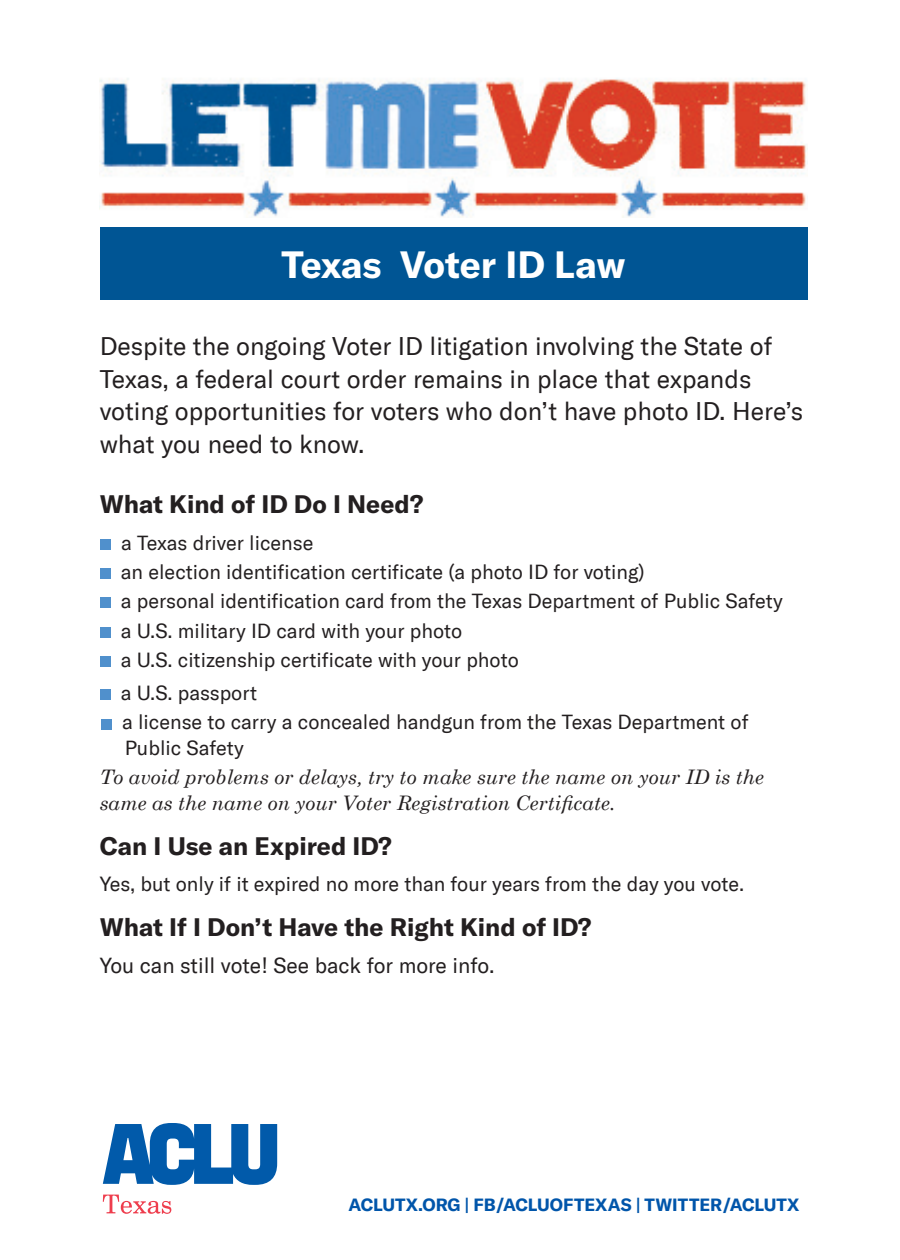
<style>
.page{position:relative;width:900px;height:1260px;background:#fff}
.page>*{position:absolute;margin:0;border:0;box-sizing:border-box;transform-origin:0 0}
.Body_Text{font:700 37.5px "GT America";letter-spacing:-.005em;color:#fff}
.Body_Text-2{font:25px/32.5px "GT America";color:#231f20}
.t1{font:700 25px "GT America";color:#231f20}
.t2{font:21.25px "GT America";color:#231f20}
.t3{font:20px/25.5px "GT America";color:#231f20}
.t4{font:italic 20px/25.5px "Century Schoolbook";color:#231f20}
.t5{font:700 17.5px "GT America";color:#05a}
</style>
<div class="page">
<div style="left:100px;top:539px;width:10px;height:11px;background:#5090cc"></div>
<div style="left:100px;top:568px;width:10px;height:11px;background:#5090cc"></div>
<div style="left:100px;top:598px;width:10px;height:10px;background:#5090cc"></div>
<div style="left:100px;top:627px;width:10px;height:11px;background:#5090cc"></div>
<div style="left:100px;top:656px;width:10px;height:11px;background:#5090cc"></div>
<div style="left:100px;top:689px;width:10px;height:11px;background:#5090cc"></div>
<div style="left:101px;top:719px;width:11px;height:10px;background:#5090cc"></div>
<img style="left:100px;top:78px;width:706px;height:139px">
<div style="left:100px;top:227px;width:707px;height:73px;background:#005594"></div>
<svg style="left:103px;top:1195px;width:68px;height:19px"></svg>
<svg style="left:103px;top:1123px;width:174px;height:62px"></svg>
<p class="Body_Text" style="left:281px;top:242px;width:346px">Texas Voter ID Law</p>
<p class="Body_Text-2" style="left:100px;top:330px;width:705px">Despite the ongoing Voter ID litigation involving the State of Texas, a federal court order remains in place that expands voting opportunities for voters who don’t have photo ID. Here’s what you need to know.</p>
<p class="t1" style="left:100px;top:488px;width:325px">What Kind of ID Do I Need?</p>
<p class="t3" style="left:121px;top:530px;width:194px">a Texas driver license</p>
<p class="t3" style="left:121px;top:559px;width:525px">an election identification certificate (a photo ID for voting)</p>
<p class="t3" style="left:121px;top:589px;width:664px">a personal identification card from the Texas Department of Public Safety</p>
<p class="t3" style="left:121px;top:618px;width:343px">a U.S. military ID card with your photo</p>
<p class="t3" style="left:121px;top:647px;width:399px">a U.S. citizenship certificate with your photo</p>
<p class="t3" style="left:121px;top:680px;width:138px">a U.S. passport</p>
<p class="t3" style="left:122px;top:710px;width:628px">a license to carry a concealed handgun from the Texas Department of<br>Public Safety</p>
<p class="t4" style="left:100px;top:764px;width:666px">To avoid problems or delays, try to make sure the name on your ID is the same as the name on your Voter Registration Certificate.</p>
<p class="t1" style="left:100px;top:830px;width:294px">Can I Use an Expired ID?</p>
<p class="t3" style="left:100px;top:872px;width:646px">Yes, but only if it expired no more than four years from the day you vote.</p>
<p class="t1" style="left:100px;top:911px;width:493px">What If I Don’t Have the Right Kind of ID?</p>
<p class="t2" style="left:100px;top:953px;width:396px">You can still vote! See back for more info.</p>
<p class="t5" style="left:348px;top:1194px;width:453px">ACLUTX.ORG | FB/ACLUOFTEXAS | TWITTER/ACLUTX</p>
</div>
